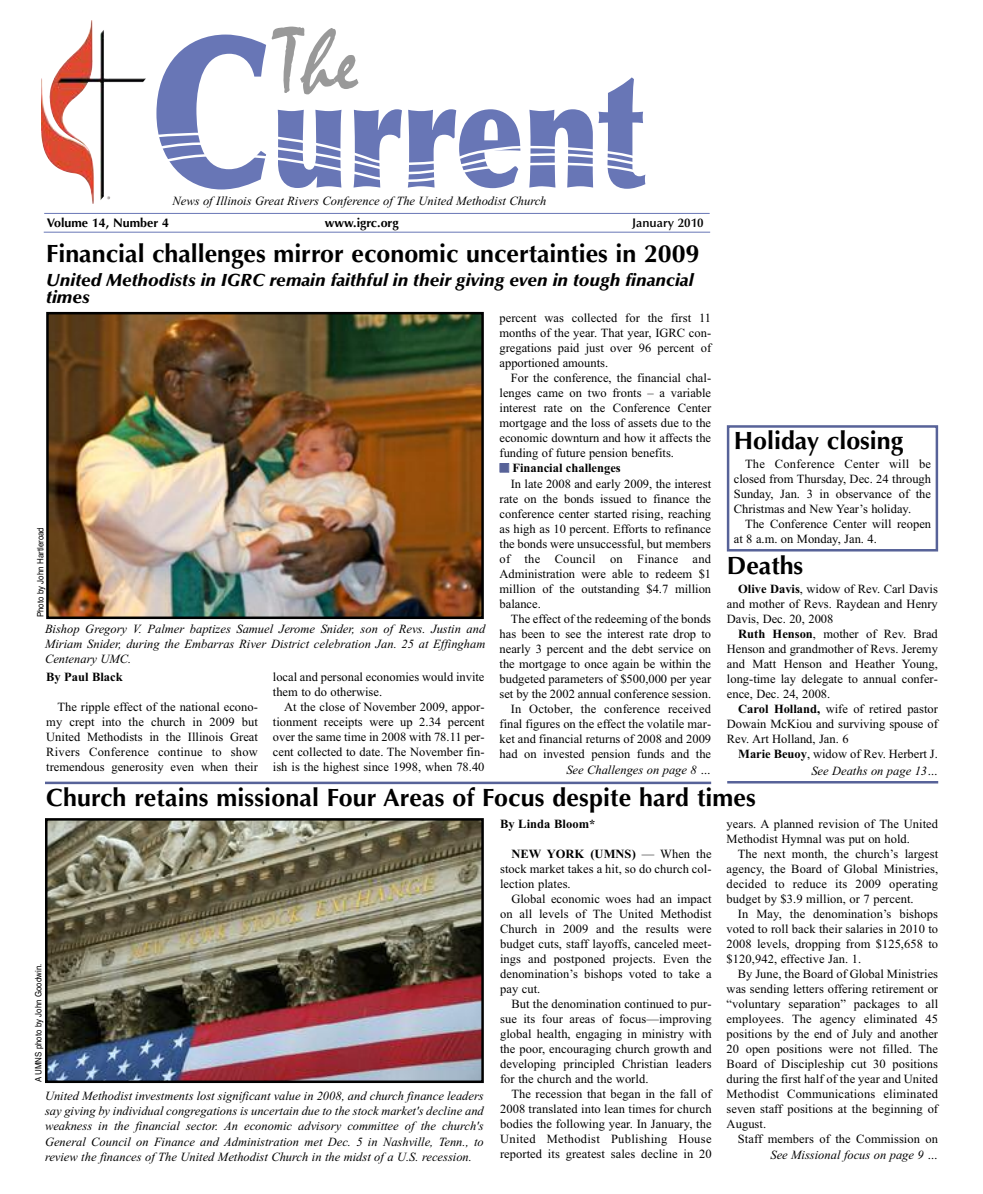
<style>
.page{position:relative;width:983px;height:1194px;background:#fff}
.page>*{position:absolute;margin:0;border:0;box-sizing:border-box;transform-origin:0 0}
.t1{font:900 148.5px "Optima LT Std";letter-spacing:-.005em;color:#6876b6;scale:.8 1}
.t2{font:93.75px "Mistral";color:#999}
.t3{font:700 25px "Optima LT Std";color:#000}
.t4{font:italic 900 17.5px/17.5px "Optima LT Std";color:#000}
.t5{font:12.5px/15px "Times New Roman";color:#000;text-align:justify}
.t6{font:italic 12.5px/15px "Times New Roman";color:#000;text-align:justify}
.t7{font:700 12.5px "Times New Roman";color:#000}
.t8{font:700 12.5px "Optima LT Std";color:#000}
.t9{font:12.5px "Times New Roman";letter-spacing:.02em;color:#000}
.t10{font:600 12.5px "Optima LT Std";color:#000}
.t11{font:8.75px "Helvetica";color:#000;scale:.9 1}
.s1{font-size:211px}
.s2{color:#576298}
.s3{font-weight:700}
</style>
<div class="page">
<hr style="left:44px;top:213px;width:666px;height:1px;background:#6876b6">
<hr style="left:44px;top:232px;width:666px;height:1px;background:#6876b6">
<img style="left:41px;top:78px;width:47px;height:73px">
<img style="left:49px;top:315px;width:432px;height:301px">
<div style="left:46px;top:312px;width:438px;height:307px;border:2px solid #000"></div>
<hr style="left:45px;top:781px;width:666px;height:3px;background:#576298">
<img style="left:48px;top:821px;width:433px;height:258px">
<div style="left:45px;top:818px;width:439px;height:264px;border:2px solid #000"></div>
<div style="left:727px;top:425px;width:211px;height:126px;border:2px solid #576298"></div>
<hr style="left:727px;top:781px;width:211px;height:2px;background:#576298">
<h2 class="t2" style="left:276px;top:5px;width:84px">The</h2>
<h1 class="t1" style="left:150px;top:75px;width:618px"><span class="s1">C</span>urrent</h1>
<p class="t6" style="left:173px;top:193px;width:375px">News of Illinois Great Rivers Conference of The United Methodist Church</p>
<h3 class="t3" style="left:46px;top:244px;width:655px">Financial challenges mirror economic uncertainties in 2009</h3>
<h3 class="t4" style="left:46px;top:273px;width:649px">United Methodists in IGRC remain faithful in their giving even in tough financial times</h3>
<p class="t8" style="left:47px;top:217px;width:124px">Volume 14, Number 4</p>
<p class="t8" style="left:325px;top:217px;width:75px">www.igrc.org</p>
<p class="t10" style="left:632px;top:217px;width:73px">January 2010</p>
<p class="t11" style="left:35px;top:617px;width:101px;rotate:-90deg">Photo by John Hartleroad</p>
<p class="t6" style="left:45px;top:621px;width:442px">Bishop Gregory V. Palmer baptizes Samuel Jerome Snider, son of Revs. Justin and Miriam Snider, during the Embarras River District celebration Jan. 25 at Effingham Centenary UMC.</p>
<p class="t7" style="left:46px;top:669px;width:78px">By Paul Black</p>
<p class="t5" style="left:46px;top:699px;width:213px;text-indent:11px">The ripple effect of the national econo&shy;my crept into the church in 2009 but United Methodists in the Illinois Great Rivers Conference continue to show tremendous generosity even when their</p>
<p class="t5" style="left:273px;top:669px;width:213px">local and personal economies would invite them to do otherwise.</p>
<p class="t5" style="left:273px;top:699px;width:213px;text-indent:11px">At the close of November 2009, appor&shy;tionment receipts were up 2.34 percent over the same time in 2008 with 78.11 per&shy;cent collected to date. The November fin&shy;ish is the highest since 1998, when 78.40</p>
<p class="t5" style="left:499px;top:310px;width:213px">percent was collected for the first 11 months of the year. That year, IGRC con&shy;gregations paid just over 96 percent of apportioned amounts.</p>
<p class="t5" style="left:499px;top:370px;width:213px;text-indent:11px">For the conference, the financial chal&shy;lenges came on two fronts – a variable interest rate on the Conference Center mortgage and the loss of assets due to the economic downturn and how it affects the funding of future pension benefits.</p>
<p class="t7" style="left:500px;top:460px;width:123px"><span class="s2">■</span> Financial challenges</p>
<p class="t5" style="left:511px;top:476px;width:202px">In late 2008 and early 2009, the interest</p>
<p class="t5" style="left:499px;top:491px;width:213px">rate on the bonds issued to finance the</p>
<p class="t5" style="left:499px;top:506px;width:213px">conference center started rising, reaching</p>
<p class="t5" style="left:499px;top:521px;width:213px">as high as 10 percent. Efforts to refinance</p>
<p class="t5" style="left:499px;top:536px;width:213px">the bonds were unsuccessful, but members</p>
<p class="t9" style="left:499px;top:551px;width:213px">of the Council on Finance and</p>
<p class="t5" style="left:499px;top:566px;width:213px">Administration were able to redeem $1</p>
<p class="t5" style="left:499px;top:581px;width:213px">million of the outstanding $4.7 million</p>
<p class="t5" style="left:499px;top:596px;width:43px">balance.</p>
<p class="t5" style="left:511px;top:611px;width:202px">The effect of the redeeming of the bonds</p>
<p class="t5" style="left:499px;top:626px;width:213px">has been to see the interest rate drop to</p>
<p class="t5" style="left:499px;top:641px;width:213px">nearly 3 percent and the debt service on</p>
<p class="t5" style="left:499px;top:656px;width:213px">the mortgage to once again be within the</p>
<p class="t5" style="left:499px;top:671px;width:213px">budgeted parameters of $500,000 per year</p>
<p class="t5" style="left:499px;top:686px;width:213px">set by the 2002 annual conference session.</p>
<p class="t5" style="left:511px;top:701px;width:202px">In October, the conference received</p>
<p class="t5" style="left:499px;top:716px;width:213px">final figures on the effect the volatile mar-</p>
<p class="t5" style="left:499px;top:731px;width:213px">ket and financial returns of 2008 and 2009</p>
<p class="t5" style="left:499px;top:746px;width:213px">had on invested pension funds and the</p>
<p class="t6" style="left:566px;top:762px;width:146px">See Challenges on page 8 …</p>
<h3 class="t3" style="left:734px;top:430px;width:171px">Holiday closing</h3>
<p class="t5" style="left:734px;top:456px;width:199px;text-indent:11px">The Conference Center will be closed from Thursday, Dec. 24 through Sunday, Jan. 3 in observance of the Christmas and New Year’s holiday.</p>
<p class="t5" style="left:734px;top:516px;width:199px;text-indent:11px">The Conference Center will reopen at 8 a.m. on Monday, Jan. 4.</p>
<h3 class="t3" style="left:727px;top:555px;width:78px">Deaths</h3>
<p class="t5" style="left:727px;top:581px;width:212px;text-indent:11px"><span class="s3">Olive Davis</span>, widow of Rev. Carl Davis and mother of Revs. Raydean and Henry Davis, Dec. 20, 2008</p>
<p class="t5" style="left:727px;top:626px;width:212px;text-indent:11px"><span class="s3">Ruth Henson</span>, mother of Rev. Brad Henson and grandmother of Revs. Jeremy and Matt Henson and Heather Young, long-time lay delegate to annual confer&shy;ence, Dec. 24, 2008.</p>
<p class="t5" style="left:727px;top:701px;width:212px;text-indent:11px"><span class="s3">Carol Holland,</span> wife of retired pastor Dowain McKiou and surviving spouse of Rev. Art Holland, Jan. 6</p>
<p class="t5" style="left:738px;top:746px;width:201px"><span class="s3">Marie Beuoy</span>, widow of Rev. Herbert J.</p>
<p class="t6" style="left:811px;top:763px;width:128px">See Deaths on page 13…</p>
<h3 class="t3" style="left:46px;top:787px;width:711px">Church retains missional Four Areas of Focus despite hard times</h3>
<p class="t11" style="left:34px;top:1082px;width:133px;rotate:-90deg">A UMNS photo by John Goodwin.</p>
<p class="t6" style="left:45px;top:1088px;width:440px">United Methodist investments lost significant value in 2008, and church finance leaders say giving by individual congregations is uncertain due to the stock market's decline and weakness in the financial sector. An economic advisory committee of the church's General Council on Finance and Administration met Dec. 5 in Nashville, Tenn., to review the finances of The United Methodist Church in the midst of a U.S. recession.</p>
<p class="t7" style="left:500px;top:816px;width:97px">By Linda Bloom*</p>
<p class="t5" style="left:500px;top:846px;width:213px;text-indent:11px"><span class="s3">NEW YORK (UMNS)</span> — When the stock market takes a hit, so do church col&shy;lection plates.</p>
<p class="t5" style="left:500px;top:891px;width:213px;text-indent:11px">Global economic woes had an impact on all levels of The United Methodist Church in 2009 and the results were budget cuts, staff layoffs, canceled meet&shy;ings and postponed projects. Even the denomination’s bishops voted to take a pay cut.</p>
<p class="t5" style="left:500px;top:996px;width:213px;text-indent:11px">But the denomination continued to pur&shy;sue its four areas of focus—improving global health, engaging in ministry with the poor, encouraging church growth and developing principled Christian leaders for the church and the world.</p>
<p class="t5" style="left:500px;top:1086px;width:213px;text-indent:11px">The recession that began in the fall of 2008 translated into lean times for church bodies the following year. In January, the United Methodist Publishing House reported its greatest sales decline in 20</p>
<p class="t5" style="left:726px;top:816px;width:213px">years. A planned revision of The United<br>Methodist Hymnal was put on hold.</p>
<p class="t5" style="left:726px;top:846px;width:213px;text-indent:11px">The next month, the church’s largest agency, the Board of Global Ministries, decided to reduce its 2009 operating budget by $3.9 million, or 7 percent.</p>
<p class="t5" style="left:726px;top:906px;width:213px;text-indent:11px">In May, the denomination’s bishops voted to roll back their salaries in 2010 to 2008 levels, dropping from $125,658 to $120,942, effective Jan. 1.</p>
<p class="t5" style="left:726px;top:966px;width:213px;text-indent:11px">By June, the Board of Global Ministries was sending letters offering retirement or “voluntary separation” packages to all employees. The agency eliminated 45 positions by the end of July and another 20 open positions were not filled. The Board of Discipleship cut 30 positions during the first half of the year and United Methodist Communications eliminated seven staff positions at the beginning of August.</p>
<p class="t5" style="left:738px;top:1131px;width:202px">Staff members of the Commission on</p>
<p class="t6" style="left:770px;top:1147px;width:169px">See Missional focus on page 9 …</p>
</div>
